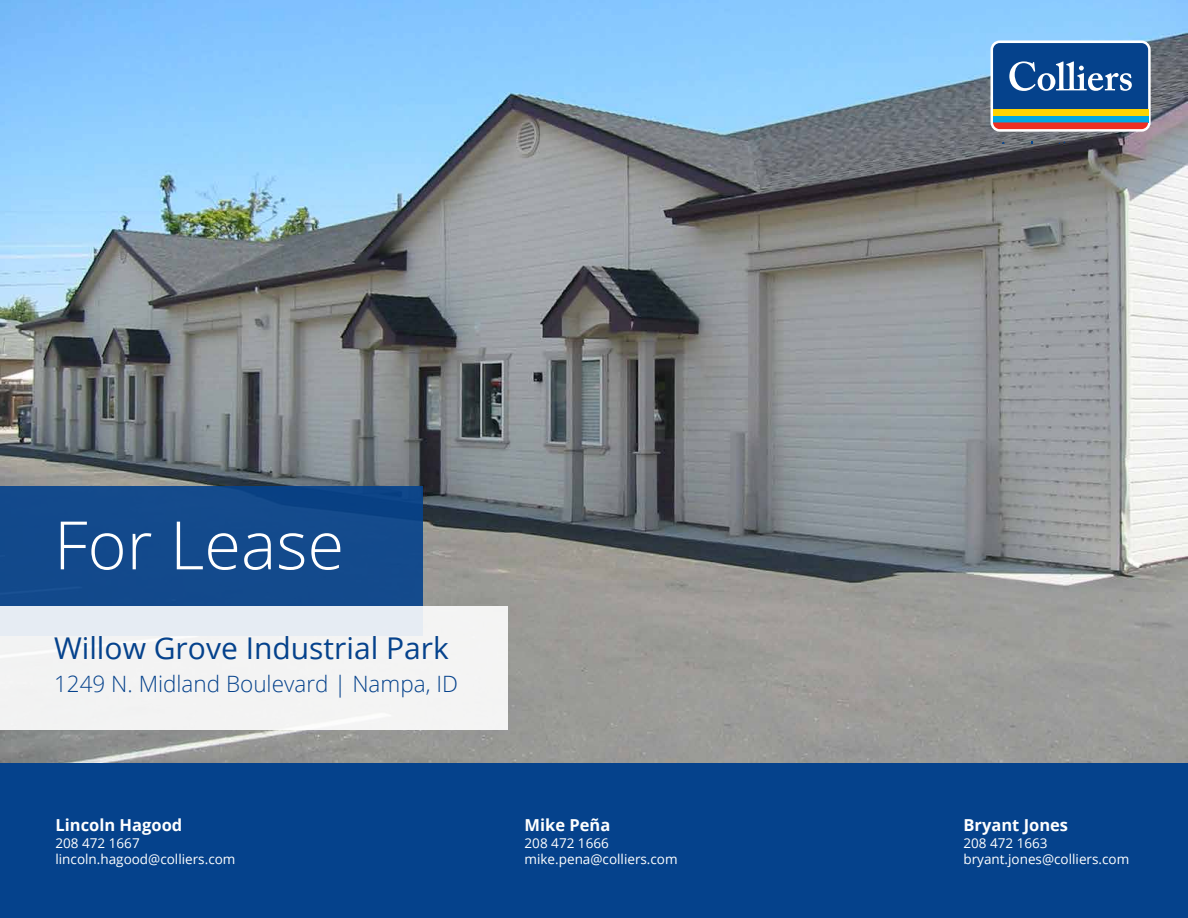
<style>
.page{position:relative;width:1188px;height:918px;background:#fff}
.page>*{position:absolute;margin:0;border:0;box-sizing:border-box;transform-origin:0 0}
.t1{font:300 66.75px "Open Sans";color:#fff}
.t2{font:30px "Open Sans";color:#05428c}
.t3{font:300 22.5px "Open Sans";color:#05428c}
.t4{font:700 16.5px "Open Sans";color:#fff}
.t5{font:13.5px "Open Sans";color:#fff}
</style>
<div class="page">
<img style="left:0;top:0;width:1188px;height:763px">
<div style="left:0;top:486px;width:423px;height:149px;background:#134a8c"></div>
<div style="left:0;top:606px;width:508px;height:124px;background:linear-gradient(to right,#eff1f3,#f3f3f4)"></div>
<div style="left:0;top:763px;width:1188px;height:155px;background:#05428c"></div>
<div style="left:991px;top:40px;width:160px;height:92px;background:linear-gradient(to right,#fff,#f7f8f9);border-radius:9px"></div>
<div style="left:993px;top:116px;width:155px;height:6px;background:#00a8e4"></div>
<div style="left:993px;top:109px;width:155px;height:7px;background:#fed503"></div>
<svg style="left:993px;top:122px;width:155px;height:7px"></svg>
<svg style="left:993px;top:43px;width:155px;height:66px;background:#205698"></svg>
<svg style="left:1057px;top:142px;width:8px;height:2px"></svg>
<p class="t1" style="left:54px;top:499px;width:292px">For Lease</p>
<p class="t2" style="left:54px;top:628px;width:396px">Willow Grove Industrial Park</p>
<p class="t3" style="left:54px;top:669px;width:405px">1249 N. Midland Boulevard | Nampa, ID</p>
<p class="t4" style="left:56px;top:813px;width:128px">Lincoln Hagood</p>
<p class="t5" style="left:56px;top:833px;width:86px">208 472 1667</p>
<p class="t5" style="left:56px;top:850px;width:181px">lincoln.hagood@colliers.com</p>
<p class="t4" style="left:525px;top:813px;width:87px">Mike Peña</p>
<p class="t5" style="left:525px;top:833px;width:86px">208 472 1666</p>
<p class="t5" style="left:525px;top:850px;width:155px">mike.pena@colliers.com</p>
<p class="t4" style="left:963px;top:813px;width:106px">Bryant Jones</p>
<p class="t5" style="left:963px;top:833px;width:86px">208 472 1663</p>
<p class="t5" style="left:963px;top:850px;width:167px">bryant.jones@colliers.com</p>
</div>
